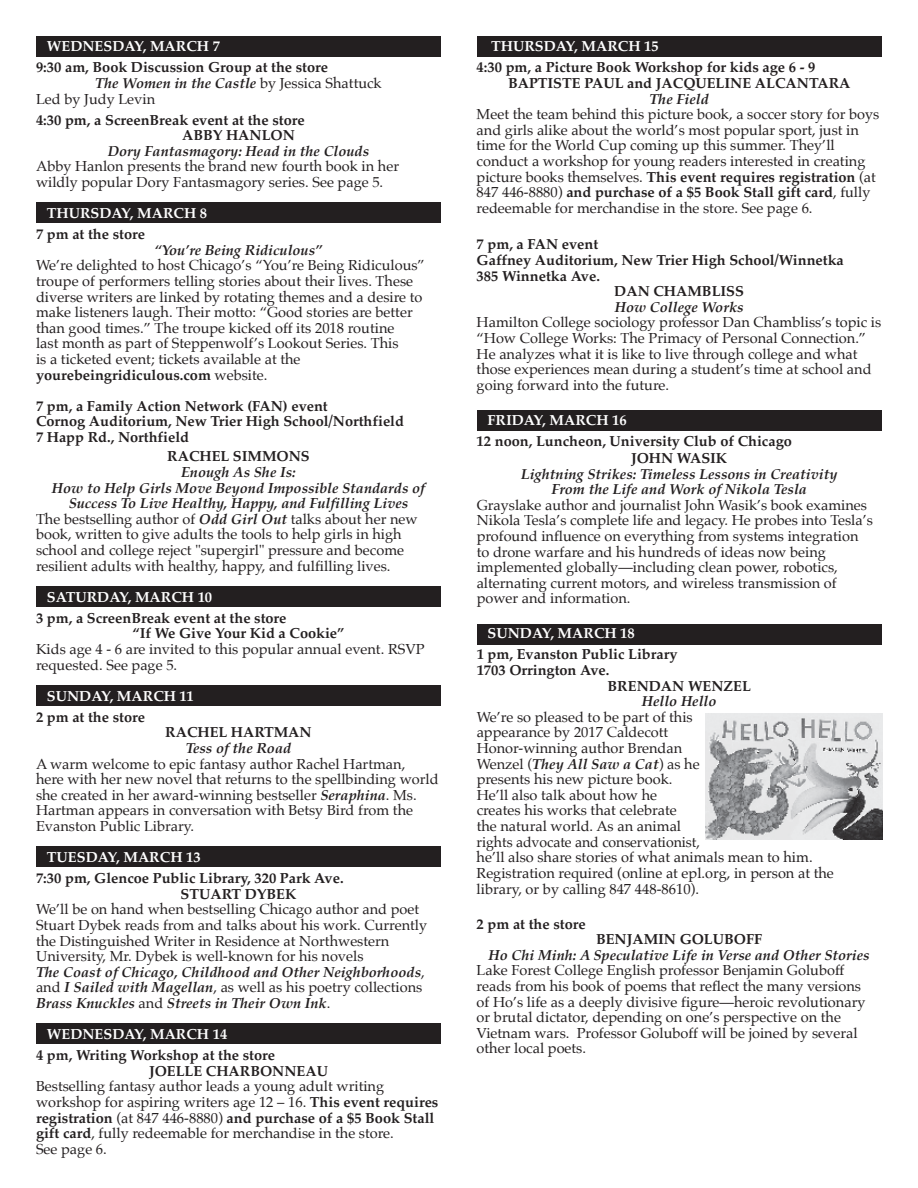
<style>
.page{position:relative;width:918px;height:1188px;background:#fff}
.page>*{position:absolute;margin:0;border:0;box-sizing:border-box;transform-origin:0 0}
.t1{font:14.55px/15.6px "Palatino";color:#231f20}
.t2{font:700 14.55px/15.6px "Palatino";color:#231f20}
.t3{font:italic 700 14.55px/15.6px "Palatino";color:#231f20;text-align:center}
.t4{font:700 14.55px "Palatino";color:#fff}
.s1{font-weight:400;font-style:normal}
.s2{font-weight:700}
.s3{font-weight:700;font-style:italic}
</style>
<div class="page">
<div style="left:36px;top:202px;width:405px;height:21px;background:#231f20"></div>
<div style="left:477px;top:624px;width:405px;height:21px;background:#231f20"></div>
<div style="left:36px;top:586px;width:405px;height:21px;background:#231f20"></div>
<div style="left:36px;top:36px;width:405px;height:21px;background:#231f20"></div>
<div style="left:477px;top:36px;width:405px;height:21px;background:#231f20"></div>
<div style="left:477px;top:410px;width:405px;height:21px;background:#231f20"></div>
<div style="left:36px;top:1023px;width:405px;height:21px;background:#231f20"></div>
<div style="left:36px;top:846px;width:405px;height:21px;background:#231f20"></div>
<div style="left:36px;top:685px;width:405px;height:21px;background:#231f20"></div>
<img style="left:706px;top:714px;width:176px;height:126px">
<p class="t4" style="left:47px;top:39px;width:175px">WEDNESDAY, MARCH 7</p>
<p class="t2" style="left:36px;top:61px;width:294px">9:30 am, Book Discussion Group at the store</p>
<p class="t3" style="left:95px;top:76px;width:288px">The Women in the Castle <span class="s1">by Jessica Shattuck</span></p>
<p class="t1" style="left:36px;top:92px;width:121px">Led by Judy Levin</p>
<p class="t2" style="left:182px;top:113px;width:124px;text-indent:-146px">4:30 pm, a ScreenBreak event at the store<br>ABBY HANLON</p>
<p class="t3" style="left:108px;top:144px;width:263px">Dory Fantasmagory: Head in the Clouds</p>
<p class="t1" style="left:36px;top:160px;width:365px">Abby Hanlon presents the brand new fourth book in her wildly popular Dory Fantasmagory series. See page 5.</p>
<p class="t4" style="left:47px;top:206px;width:162px">THURSDAY, MARCH 8</p>
<p class="t2" style="left:36px;top:227px;width:111px">7 pm at the store</p>
<p class="t3" style="left:155px;top:243px;width:169px">“You’re Being Ridiculous”</p>
<p class="t1" style="left:36px;top:259px;width:390px">We’re delighted to host Chicago’s “You’re Being Ridiculous” troupe of performers telling stories about their lives. These diverse writers are linked by rotating themes and a desire to make listeners laugh. Their motto: “Good stories are better than good times.” The troupe kicked off its 2018 routine<br>last month as part of Steppenwolf’s Lookout Series. This<br>is a ticketed event; tickets available at the <span class="s2">yourebeingridiculous.com</span> website.</p>
<p class="t2" style="left:36px;top:399px;width:370px">7 pm, a Family Action Network (FAN) event<br>Cornog Auditorium, New Trier High School/Northfield<br>7 Happ Rd., Northfield</p>
<p class="t2" style="left:167px;top:450px;width:144px">RACHEL SIMMONS</p>
<p class="t3" style="left:181px;top:465px;width:116px">Enough As She Is:</p>
<p class="t3" style="left:52px;top:481px;width:375px">How to Help Girls Move Beyond Impossible Standards of</p>
<p class="t3" style="left:69px;top:497px;width:341px">Success To Live Healthy, Happy, and Fulfilling Lives</p>
<p class="t1" style="left:36px;top:512px;width:383px">The bestselling author of <span class="s3">Odd Girl Out</span> talks about her new</p>
<p class="t1" style="left:36px;top:528px;width:367px">book, written to give adults the tools to help girls in high</p>
<p class="t1" style="left:36px;top:543px;width:370px">school and college reject "supergirl" pressure and become</p>
<p class="t1" style="left:36px;top:559px;width:356px">resilient adults with healthy, happy, and fulfilling lives.</p>
<p class="t4" style="left:47px;top:590px;width:167px">SATURDAY, MARCH 10</p>
<p class="t2" style="left:132px;top:611px;width:214px;text-indent:-96px">3 pm, a ScreenBreak event at the store<br>“If We Give Your Kid a Cookie”</p>
<p class="t1" style="left:36px;top:642px;width:390px">Kids age 4 - 6 are invited to this popular annual event. RSVP requested. See page 5.</p>
<p class="t4" style="left:47px;top:689px;width:148px">SUNDAY, MARCH 11</p>
<p class="t2" style="left:36px;top:710px;width:111px">2 pm at the store</p>
<p class="t2" style="left:165px;top:726px;width:148px">RACHEL HARTMAN</p>
<p class="t3" style="left:186px;top:741px;width:107px">Tess of the Road</p>
<p class="t1" style="left:36px;top:757px;width:404px">A warm welcome to epic fantasy author Rachel Hartman,<br>here with her new novel that returns to the spellbinding world she created in her award-winning bestseller <span class="s3">Seraphina</span>. Ms.<br>Hartman appears in conversation with Betsy Bird from the Evanston Public Library.</p>
<p class="t4" style="left:47px;top:850px;width:155px">TUESDAY, MARCH 13</p>
<p class="t2" style="left:181px;top:871px;width:165px;text-indent:-144px">7:30 pm, Glencoe Public Library, 320 Park Ave.<br>STUART DYBEK</p>
<p class="t1" style="left:36px;top:903px;width:393px">We’ll be on hand when bestselling Chicago author and poet Stuart Dybek reads from and talks about his work. Currently the Distinguished Writer in Residence at Northwestern University, Mr. Dybek is well-known for his novels<br><span class="s3">The Coast of Chicago, Childhood and Other Neighborhoods</span>, and <span class="s3">I Sailed with Magellan</span>, as well as his poetry collections <span class="s3">Brass Knuckles</span> and <span class="s3">Streets in Their Own Ink</span>.</p>
<p class="t4" style="left:47px;top:1027px;width:182px">WEDNESDAY, MARCH 14</p>
<p class="t2" style="left:149px;top:1048px;width:181px;text-indent:-113px">4 pm, Writing Workshop at the store<br>JOELLE CHARBONNEAU</p>
<p class="t1" style="left:36px;top:1080px;width:404px">Bestselling fantasy author leads a young adult writing workshop for aspiring writers age 12 – 16. <span class="s2">This event requires registration</span> (at 847 446-8880) <span class="s2">and purchase of a $5 Book Stall gift card</span>, fully redeemable for merchandise in the store.<br>See page 6.</p>
<p class="t4" style="left:491px;top:39px;width:169px">THURSDAY, MARCH 15</p>
<p class="t2" style="left:508px;top:61px;width:344px;text-indent:-31px">4:30 pm, a Picture Book Workshop for kids age 6 - 9<br>BAPTISTE PAUL and JACQUELINE ALCANTARA</p>
<p class="t3" style="left:649px;top:92px;width:61px">The Field</p>
<p class="t1" style="left:477px;top:107px;width:404px">Meet the team behind this picture book, a soccer story for boys and girls alike about the world’s most popular sport, just in time for the World Cup coming up this summer. They’ll conduct a workshop for young readers interested in creating picture books themselves. <span class="s2">This event requires registration</span> (at 847 446-8880) <span class="s2">and purchase of a $5 Book Stall gift card</span>, fully redeemable for merchandise in the store. See page 6.</p>
<p class="t2" style="left:477px;top:238px;width:123px">7 pm, a FAN event</p>
<p class="t2" style="left:477px;top:253px;width:369px">Gaffney Auditorium, New Trier High School/Winnetka</p>
<p class="t2" style="left:477px;top:269px;width:125px">385 Winnetka Ave.</p>
<p class="t2" style="left:614px;top:284px;width:131px">DAN CHAMBLISS</p>
<p class="t3" style="left:615px;top:300px;width:130px">How College Works</p>
<p class="t1" style="left:477px;top:316px;width:406px">Hamilton College sociology professor Dan Chambliss’s topic is “How College Works: The Primacy of Personal Connection.” He analyzes what it is like to live through college and what those experiences mean during a student’s time at school and going forward into the future.</p>
<p class="t4" style="left:488px;top:413px;width:141px">FRIDAY, MARCH 16</p>
<p class="t2" style="left:631px;top:433px;width:162px;line-height:17.4px;text-indent:-154px">12 noon, Luncheon, University Club of Chicago<br>JOHN WASIK</p>
<p class="t3" style="left:521px;top:467px;width:318px">Lightning Strikes: Timeless Lessons in Creativity<br>From the Life and Work of Nikola Tesla</p>
<p class="t1" style="left:477px;top:498px;width:398px">Grayslake author and journalist John Wasik’s book examines Nikola Tesla’s complete life and legacy. He probes into Tesla’s profound influence on everything from systems integration to drone warfare and his hundreds of ideas now being implemented globally—including clean power, robotics, alternating current motors, and wireless transmission of power and information.</p>
<p class="t4" style="left:488px;top:626px;width:149px">SUNDAY, MARCH 18</p>
<p class="t2" style="left:477px;top:648px;width:202px">1 pm, Evanston Public Library</p>
<p class="t2" style="left:477px;top:663px;width:134px">1703 Orrington Ave.</p>
<p class="t2" style="left:608px;top:679px;width:145px">BRENDAN WENZEL</p>
<p class="t3" style="left:642px;top:694px;width:76px">Hello Hello</p>
<p class="t1" style="left:477px;top:710px;width:359px">We’re so pleased to be part of this<br>appearance by 2017 Caldecott<br>Honor-winning author Brendan<br>Wenzel (<span class="s3">They All Saw a Cat</span>) as he<br>presents his new picture book.<br>He’ll also talk about how he<br>creates his works that celebrate<br>the natural world. As an animal<br>rights advocate and conservationist,<br>he’ll also share stories of what animals mean to him.<br>Registration required (online at epl.org, in person at the library, or by calling 847 448-8610).</p>
<p class="t2" style="left:477px;top:917px;width:111px">2 pm at the store</p>
<p class="t2" style="left:596px;top:932px;width:168px">BENJAMIN GOLUBOFF</p>
<p class="t3" style="left:489px;top:948px;width:383px">Ho Chi Minh: A Speculative Life in Verse and Other Stories</p>
<p class="t1" style="left:477px;top:964px;width:390px">Lake Forest College English professor Benjamin Goluboff reads from his book of poems that reflect the many versions of Ho’s life as a deeply divisive figure—heroic revolutionary or brutal dictator, depending on one’s perspective on the Vietnam wars. Professor Goluboff will be joined by several other local poets.</p>
</div>
